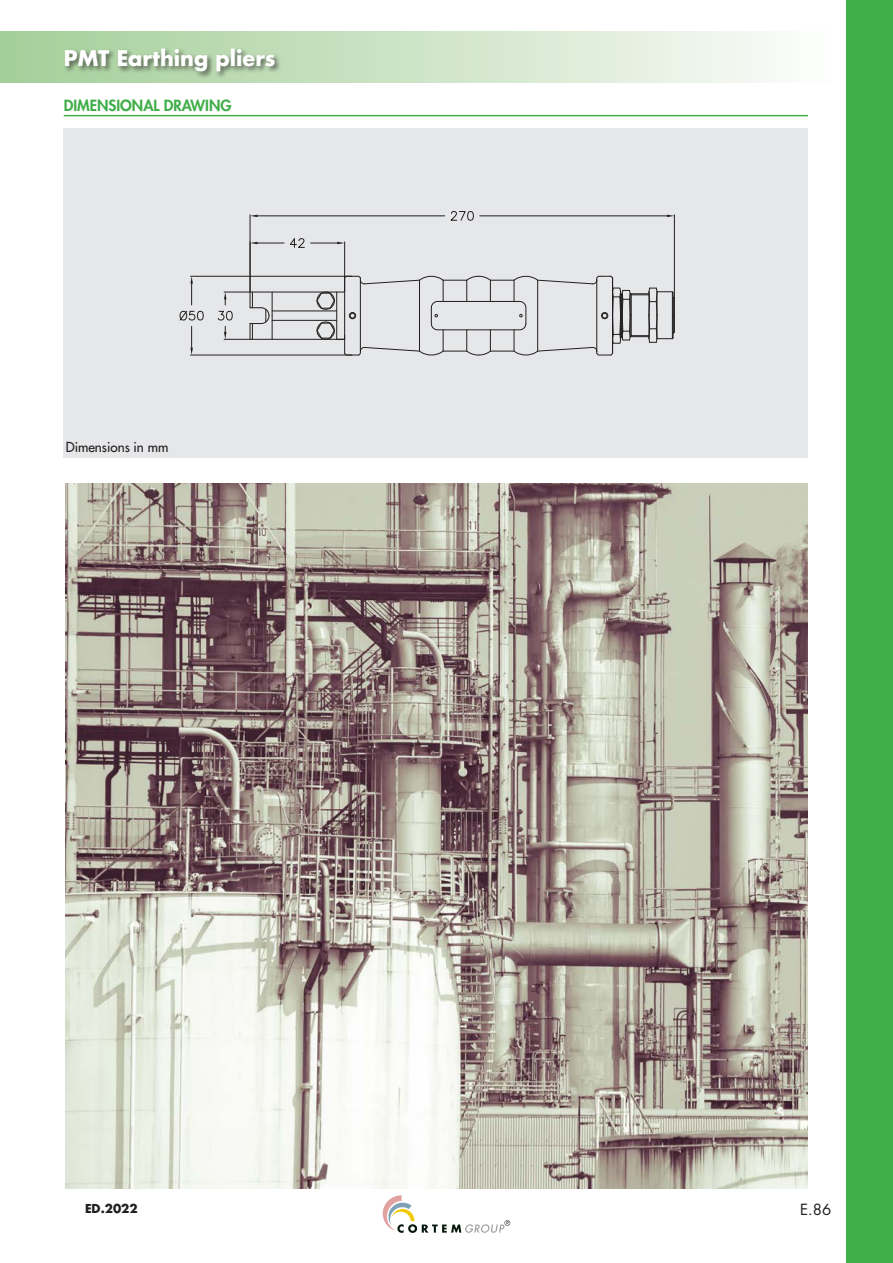
<style>
.page{position:relative;width:893px;height:1263px;background:#fff}
.page>*{position:absolute;margin:0;border:0;box-sizing:border-box;transform-origin:0 0}
.capitolo_sommario{font:700 21px "Futura";color:#fff}
.Titoletti_-_copia_fi{font:800 15px "Futura";color:#40ae49}
.t1{font:15px "Futura";color:#231f20}
.ITA_testo_10pt{font:13.5px "Futura";letter-spacing:-.005em;color:#231f20}
.t2{font:700 12px "Futura";color:#231f20}
</style>
<div class="page">
<div style="left:64px;top:129px;width:744px;height:329px;background:#e6e7e9"></div>
<hr style="left:250px;top:215px;width:1px;height:77px;background:#231f20">
<hr style="left:674px;top:215px;width:1px;height:84px;background:#231f20">
<hr style="left:257px;top:216px;width:188px;height:1px;background:#231f20">
<hr style="left:480px;top:216px;width:187px;height:1px;background:#231f20">
<svg style="left:250px;top:215px;width:7px;height:2px"></svg>
<svg style="left:667px;top:215px;width:7px;height:2px"></svg>
<svg style="left:450px;top:211px;width:24px;height:10px"></svg>
<hr style="left:191px;top:355px;width:161px;height:1px;background:#231f20">
<hr style="left:191px;top:276px;width:161px;height:1px;background:#231f20">
<svg style="left:190px;top:276px;width:3px;height:29px"></svg>
<svg style="left:179px;top:311px;width:25px;height:44px"></svg>
<svg style="left:217px;top:275px;width:458px;height:81px"></svg>
<hr style="left:250px;top:242px;width:1px;height:50px;background:#231f20">
<hr style="left:344px;top:242px;width:1px;height:50px;background:#231f20">
<svg style="left:311px;top:242px;width:34px;height:2px"></svg>
<svg style="left:250px;top:238px;width:55px;height:10px"></svg>
<img style="left:66px;top:483px;width:742px;height:705px">
<svg style="left:383px;top:1195px;width:127px;height:38px"></svg>
<div style="left:846px;top:0;width:47px;height:1263px;background:#40ae49"></div>
<div style="left:0;top:31px;width:833px;height:51px;background:linear-gradient(to right,#a3cd97,#fbfcfa)"></div>
<hr style="left:64px;top:115px;width:744px;height:1px;background:#40ae49">
<div style="left:63px;top:47px;width:219px;height:32px;background:#231f20;opacity:.6"></div>
<p class="capitolo_sommario" style="left:64px;top:43px;width:213px">PMT Earthing pliers</p>
<p class="Titoletti_-_copia_fi" style="left:64px;top:95px;width:169px">DIMENSIONAL DRAWING</p>
<p class="ITA_testo_10pt" style="left:66px;top:438px;width:104px">Dimensions in mm</p>
<p class="t2" style="left:85px;top:1200px;width:54px">ED.2022</p>
<p class="t1" style="left:800px;top:1199px;width:33px">E.86</p>
</div>
